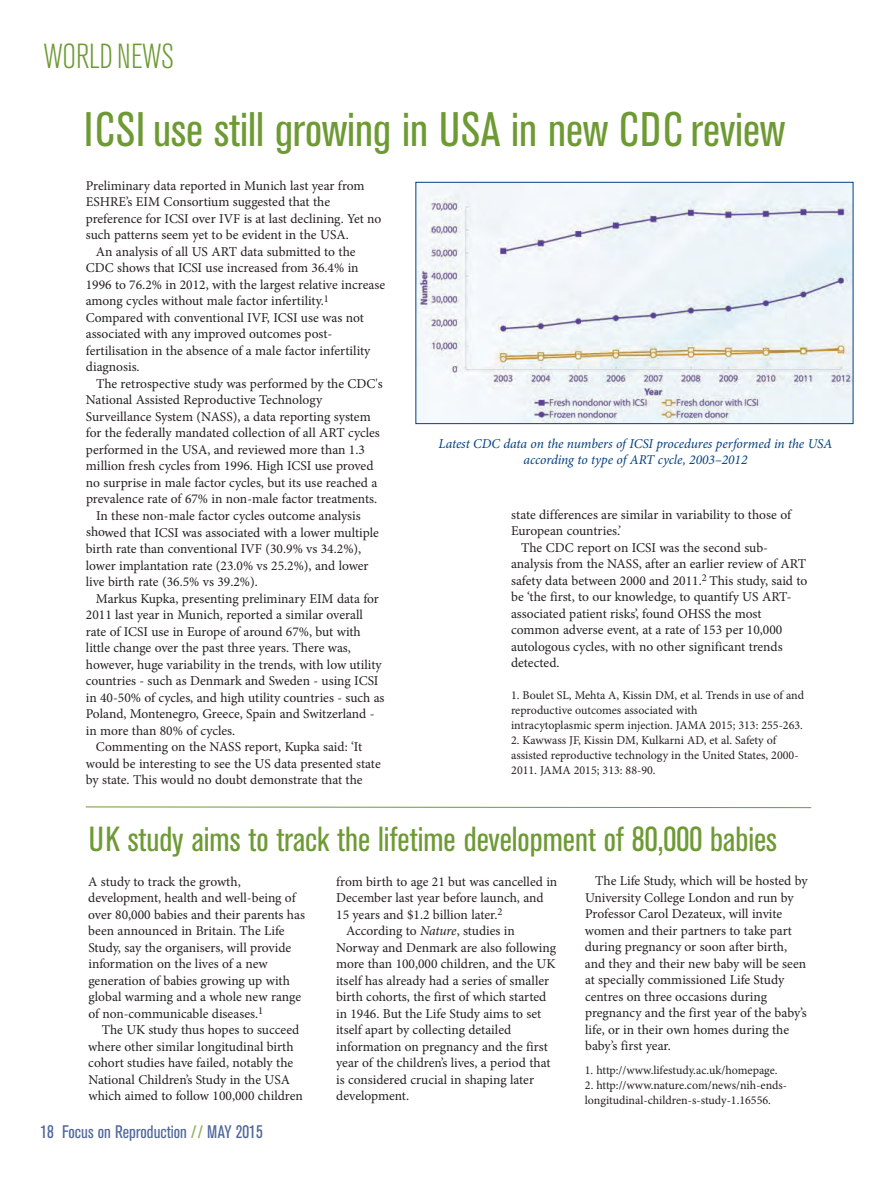
<style>
.page{position:relative;width:893px;height:1178px;background:#fff}
.page>*{position:absolute;margin:0;border:0;box-sizing:border-box;transform-origin:0 0}
.t1{font:condensed 48px "Akzidenz Grotesk BQ";color:#6e9a34}
.t2{font:condensed 34.5px "Akzidenz Grotesk BQ";color:#6e9a34}
.t3{font:300 condensed 34.5px "Akzidenz Grotesk BQ";letter-spacing:-.015em;color:#6e9a34}
.t4{font:condensed 18px "Akzidenz Grotesk BQ";color:#4e669b}
.t5{font:13.5px/16.5px "Minion Pro";color:#231f20}
.t6{font:italic 13.5px/16.5px "Minion Pro";letter-spacing:-.005em;color:#014181;text-align:center}
.t7{font:12px/15px "Minion Pro";color:#231f20}
.s1{color:#93b166}
.s2{font-style:italic}
</style>
<div class="page">
<svg style="left:85px;top:806px;width:727px;height:2px"></svg>
<img style="left:417px;top:184px;width:434px;height:238px">
<div style="left:415px;top:182px;width:438px;height:242px;border:1px solid #014181"></div>
<h2 class="t3" style="left:44px;top:44px;width:132px">WORLD NEWS</h2>
<h1 class="t1" style="left:84px;top:112px;width:703px">ICSI use still growing in USA in new CDC review</h1>
<p class="t5" style="left:86px;top:179px;width:280px">Preliminary data reported in Munich last year from</p>
<p class="t5" style="left:86px;top:195px;width:246px">ESHRE’s EIM Consortium suggested that the</p>
<p class="t5" style="left:86px;top:212px;width:297px">preference for ICSI over IVF is at last declining. Yet no</p>
<p class="t5" style="left:86px;top:228px;width:264px">such patterns seem yet to be evident in the USA.</p>
<p class="t5" style="left:96px;top:245px;width:261px">An analysis of all US ART data submitted to the</p>
<p class="t5" style="left:86px;top:261px;width:274px">CDC shows that ICSI use increased from 36.4% in</p>
<p class="t5" style="left:86px;top:278px;width:301px">1996 to 76.2% in 2012, with the largest relative increase</p>
<p class="t5" style="left:86px;top:294px;width:245px">among cycles without male factor infertility.<sup>1</sup></p>
<p class="t5" style="left:86px;top:311px;width:280px">Compared with conventional IVF, ICSI use was not</p>
<p class="t5" style="left:86px;top:327px;width:248px">associated with any improved outcomes post-</p>
<p class="t5" style="left:86px;top:344px;width:286px">fertilisation in the absence of a male factor infertility</p>
<p class="t5" style="left:86px;top:360px;width:55px">diagnosis.</p>
<p class="t5" style="left:96px;top:377px;width:288px">The retrospective study was performed by the CDC's</p>
<p class="t5" style="left:86px;top:393px;width:238px">National Assisted Reproductive Technology</p>
<p class="t5" style="left:86px;top:410px;width:286px">Surveillance System (NASS), a data reporting system</p>
<p class="t5" style="left:86px;top:426px;width:295px">for the federally mandated collection of all ART cycles</p>
<p class="t5" style="left:86px;top:443px;width:281px">performed in the USA, and reviewed more than 1.3</p>
<p class="t5" style="left:86px;top:459px;width:289px">million fresh cycles from 1996. High ICSI use proved</p>
<p class="t5" style="left:86px;top:476px;width:293px">no surprise in male factor cycles, but its use reached a</p>
<p class="t5" style="left:86px;top:492px;width:293px">prevalence rate of 67% in non-male factor treatments.</p>
<p class="t5" style="left:96px;top:509px;width:266px">In these non-male factor cycles outcome analysis</p>
<p class="t5" style="left:86px;top:525px;width:294px">showed that ICSI was associated with a lower multiple</p>
<p class="t5" style="left:86px;top:542px;width:277px">birth rate than conventional IVF (30.9% vs 34.2%),</p>
<p class="t5" style="left:86px;top:558px;width:284px">lower implantation rate (23.0% vs 25.2%), and lower</p>
<p class="t5" style="left:86px;top:575px;width:174px">live birth rate (36.5% vs 39.2%).</p>
<p class="t5" style="left:96px;top:591px;width:285px">Markus Kupka, presenting preliminary EIM data for</p>
<p class="t5" style="left:86px;top:608px;width:279px">2011 last year in Munich, reported a similar overall</p>
<p class="t5" style="left:86px;top:624px;width:276px">rate of ICSI use in Europe of around 67%, but with</p>
<p class="t5" style="left:86px;top:641px;width:267px">little change over the past three years. There was,</p>
<p class="t5" style="left:86px;top:657px;width:297px">however, huge variability in the trends, with low utility</p>
<p class="t5" style="left:86px;top:674px;width:294px">countries - such as Denmark and Sweden - using ICSI</p>
<p class="t5" style="left:86px;top:690px;width:300px">in 40-50% of cycles, and high utility countries - such as</p>
<p class="t5" style="left:86px;top:707px;width:290px">Poland, Montenegro, Greece, Spain and Switzerland -</p>
<p class="t5" style="left:86px;top:723px;width:151px">in more than 80% of cycles.</p>
<p class="t5" style="left:96px;top:740px;width:268px">Commenting on the NASS report, Kupka said: ‘It</p>
<p class="t5" style="left:86px;top:756px;width:296px">would be interesting to see the US data presented state</p>
<p class="t5" style="left:86px;top:773px;width:278px">by state. This would no doubt demonstrate that the</p>
<p class="t6" style="left:438px;top:436px;width:396px">Latest CDC data on the numbers of ICSI procedures performed in the USA according to type of ART cycle, 2003–2012</p>
<p class="t5" style="left:511px;top:507px;width:281px">state differences are similar in variability to those of</p>
<p class="t5" style="left:511px;top:524px;width:112px">European countries.’</p>
<p class="t5" style="left:521px;top:540px;width:248px">The CDC report on ICSI was the second sub-</p>
<p class="t5" style="left:511px;top:557px;width:297px">analysis from the NASS, after an earlier review of ART</p>
<p class="t5" style="left:511px;top:573px;width:298px">safety data between 2000 and 2011.<sup>2</sup> This study, said to</p>
<p class="t5" style="left:511px;top:590px;width:282px">be ‘the first, to our knowledge, to quantify US ART-</p>
<p class="t5" style="left:511px;top:606px;width:252px">associated patient risks’, found OHSS the most</p>
<p class="t5" style="left:511px;top:623px;width:273px">common adverse event, at a rate of 153 per 10,000</p>
<p class="t5" style="left:511px;top:639px;width:273px">autologous cycles, with no other significant trends</p>
<p class="t5" style="left:511px;top:656px;width:50px">detected.</p>
<p class="t7" style="left:511px;top:689px;width:295px">1. Boulet SL, Mehta A, Kissin DM, et al. Trends in use of and reproductive outcomes associated with<br>intracytoplasmic sperm injection. JAMA 2015; 313: 255-263.</p>
<p class="t7" style="left:511px;top:734px;width:289px">2. Kawwass JF, Kissin DM, Kulkarni AD, et al. Safety of assisted reproductive technology in the United States, 2000-<br>2011. JAMA 2015; 313: 88-90.</p>
<h2 class="t2" style="left:89px;top:826px;width:690px">UK study aims to track the lifetime development of 80,000 babies</h2>
<p class="t5" style="left:88px;top:874px;width:218px">A study to track the growth, development, health and well-being of over 80,000 babies and their parents has been announced in Britain. The Life Study, say the organisers, will provide information on the lives of a new generation of babies growing up with global warming and a whole new range of non-communicable diseases.<sup>1</sup></p>
<p class="t5" style="left:88px;top:1023px;width:216px;text-indent:13px">The UK study thus hopes to succeed where other similar longitudinal birth cohort studies have failed, notably the National Children’s Study in the USA which aimed to follow 100,000 children</p>
<h3 class="t4" style="left:40px;top:1125px;width:224px">18 Focus on Reproduction <span class="s1">//</span> MAY 2015</h3>
<p class="t5" style="left:336px;top:874px;width:223px">from birth to age 21 but was cancelled in</p>
<p class="t5" style="left:336px;top:891px;width:209px">December last year before launch, and</p>
<p class="t5" style="left:336px;top:907px;width:168px">15 years and $1.2 billion later.<sup>2</sup></p>
<p class="t5" style="left:346px;top:924px;width:170px">According to <span class="s2">Nature</span>, studies in</p>
<p class="t5" style="left:336px;top:940px;width:222px">Norway and Denmark are also following</p>
<p class="t5" style="left:336px;top:957px;width:221px">more than 100,000 children, and the UK</p>
<p class="t5" style="left:336px;top:973px;width:215px">itself has already had a series of smaller</p>
<p class="t5" style="left:336px;top:990px;width:212px">birth cohorts, the first of which started</p>
<p class="t5" style="left:336px;top:1006px;width:207px">in 1946. But the Life Study aims to set</p>
<p class="t5" style="left:336px;top:1023px;width:177px">itself apart by collecting detailed</p>
<p class="t5" style="left:336px;top:1039px;width:213px">information on pregnancy and the first</p>
<p class="t5" style="left:336px;top:1056px;width:216px">year of the children’s lives, a period that</p>
<p class="t5" style="left:336px;top:1072px;width:199px">is considered crucial in shaping later</p>
<p class="t5" style="left:336px;top:1089px;width:74px">development.</p>
<p class="t5" style="left:585px;top:874px;width:224px;text-indent:10px">The Life Study, which will be hosted by University College London and run by Professor Carol Dezateux, will invite women and their partners to take part during pregnancy or soon after birth, and they and their new baby will be seen at specially commissioned Life Study centres on three occasions during pregnancy and the first year of the baby’s life, or in their own homes during the baby’s first year.</p>
<p class="t7" style="left:585px;top:1064px;width:194px">1. http://www.lifestudy.ac.uk/homepage.</p>
<p class="t7" style="left:585px;top:1079px;width:204px">2. http://www.nature.com/news/nih-ends&shy;longitudinal-children-s-study-1.16556.</p>
</div>
